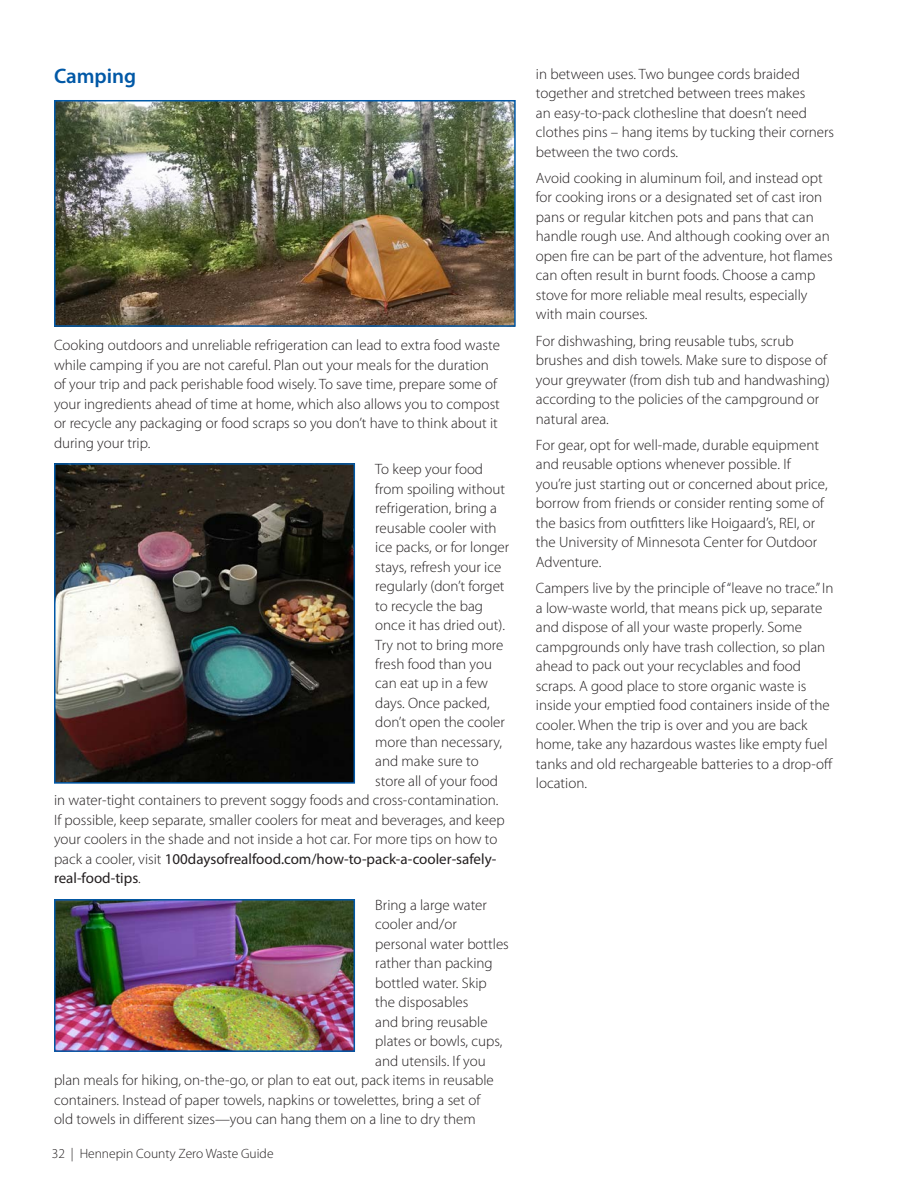
<style>
.page{position:relative;width:918px;height:1188px;background:#fff}
.page>*{position:absolute;margin:0;border:0;box-sizing:border-box;transform-origin:0 0}
.H3_Blue_Subhead{font:600 21px "Myriad Pro";color:#0158a6}
.Body_copy{font:300 15px/19.5px "Myriad Pro";color:#231f20}
.Body_copy-2{font:15px "Myriad Pro";color:#231f20}
.t1{font:300 13.5px "Myriad Pro";color:#231f20}
.s1{font-weight:300}
</style>
<div class="page">
<img style="left:57px;top:466px;width:295px;height:315px">
<div style="left:54px;top:463px;width:301px;height:321px;border:2px solid #0158a6"></div>
<img style="left:57px;top:103px;width:456px;height:221px">
<div style="left:54px;top:100px;width:462px;height:227px;border:2px solid #0158a6"></div>
<img style="left:57px;top:902px;width:295px;height:147px">
<div style="left:54px;top:899px;width:301px;height:153px;border:2px solid #0158a6"></div>
<p class="H3_Blue_Subhead" style="left:54px;top:63px;width:84px">Camping</p>
<p class="Body_copy" style="left:54px;top:336px;width:448px">Cooking outdoors and unreliable refrigeration can lead to extra food waste while camping if you are not careful. Plan out your meals for the duration of your trip and pack perishable food wisely. To save time, prepare some of your ingredients ahead of time at home, which also allows you to compost or recycle any packaging or food scraps so you don’t have to think about it during your trip.</p>
<p class="Body_copy" style="left:375px;top:460px;width:109px">To keep your food</p>
<p class="Body_copy" style="left:375px;top:479px;width:131px">from spoiling without</p>
<p class="Body_copy" style="left:375px;top:499px;width:123px">refrigeration, bring a</p>
<p class="Body_copy" style="left:375px;top:518px;width:123px">reusable cooler with</p>
<p class="Body_copy" style="left:375px;top:538px;width:135px">ice packs, or for longer</p>
<p class="Body_copy" style="left:375px;top:557px;width:128px">stays, refresh your ice</p>
<p class="Body_copy" style="left:375px;top:577px;width:131px">regularly (don’t forget</p>
<p class="Body_copy" style="left:375px;top:596px;width:109px">to recycle the bag</p>
<p class="Body_copy" style="left:375px;top:616px;width:131px">once it has dried out).</p>
<p class="Body_copy" style="left:375px;top:635px;width:130px">Try not to bring more</p>
<p class="Body_copy" style="left:375px;top:655px;width:118px">fresh food than you</p>
<p class="Body_copy" style="left:375px;top:674px;width:114px">can eat up in a few</p>
<p class="Body_copy" style="left:375px;top:694px;width:116px">days. Once packed,</p>
<p class="Body_copy" style="left:375px;top:713px;width:131px">don’t open the cooler</p>
<p class="Body_copy" style="left:375px;top:733px;width:128px">more than necessary,</p>
<p class="Body_copy" style="left:375px;top:752px;width:105px">and make sure to</p>
<p class="Body_copy" style="left:375px;top:772px;width:124px">store all of your food</p>
<p class="Body_copy" style="left:54px;top:791px;width:446px">in water-tight containers to prevent soggy foods and cross-contamination.</p>
<p class="Body_copy" style="left:54px;top:811px;width:452px">If possible, keep separate, smaller coolers for meat and beverages, and keep</p>
<p class="Body_copy" style="left:54px;top:830px;width:445px">your coolers in the shade and not inside a hot car. For more tips on how to</p>
<p class="Body_copy-2" style="left:54px;top:850px;width:444px"><span class="s1">pack a cooler, visit</span> 100daysofrealfood.com/how-to-pack-a-cooler-safely-</p>
<p class="Body_copy-2" style="left:54px;top:869px;width:88px">real-food-tips<span class="s1">.</span></p>
<p class="Body_copy" style="left:375px;top:895px;width:113px">Bring a large water</p>
<p class="Body_copy" style="left:375px;top:915px;width:83px">cooler and/or</p>
<p class="Body_copy" style="left:375px;top:934px;width:135px">personal water bottles</p>
<p class="Body_copy" style="left:375px;top:954px;width:119px">rather than packing</p>
<p class="Body_copy" style="left:375px;top:973px;width:113px">bottled water. Skip</p>
<p class="Body_copy" style="left:375px;top:993px;width:95px">the disposables</p>
<p class="Body_copy" style="left:375px;top:1012px;width:114px">and bring reusable</p>
<p class="Body_copy" style="left:375px;top:1032px;width:129px">plates or bowls, cups,</p>
<p class="Body_copy" style="left:375px;top:1051px;width:112px">and utensils. If you</p>
<p class="Body_copy" style="left:54px;top:1071px;width:441px">plan meals for hiking, on-the-go, or plan to eat out, pack items in reusable</p>
<p class="Body_copy" style="left:54px;top:1090px;width:428px">containers. Instead of paper towels, napkins or towelettes, bring a set of</p>
<p class="Body_copy" style="left:54px;top:1110px;width:423px">old towels in different sizes—you can hang them on a line to dry them</p>
<p class="t1" style="left:52px;top:1146px;width:223px">32 | Hennepin County Zero Waste Guide</p>
<p class="Body_copy" style="left:536px;top:64px;width:300px">in between uses. Two bungee cords braided together and stretched between trees makes<br>an easy-to-pack clothesline that doesn’t need clothes pins – hang items by tucking their corners between the two cords.</p>
<p class="Body_copy" style="left:536px;top:169px;width:298px">Avoid cooking in aluminum foil, and instead opt for cooking irons or a designated set of cast iron pans or regular kitchen pots and pans that can handle rough use. And although cooking over an open fire can be part of the adventure, hot flames can often result in burnt foods. Choose a camp stove for more reliable meal results, especially with main courses.</p>
<p class="Body_copy" style="left:536px;top:331px;width:295px">For dishwashing, bring reusable tubs, scrub brushes and dish towels. Make sure to dispose of your greywater (from dish tub and handwashing) according to the policies of the campground or natural area.</p>
<p class="Body_copy" style="left:536px;top:436px;width:293px">For gear, opt for well-made, durable equipment and reusable options whenever possible. If you’re just starting out or concerned about price, borrow from friends or consider renting some of the basics from outfitters like Hoigaard’s, REI, or the University of Minnesota Center for Outdoor Adventure.</p>
<p class="Body_copy" style="left:536px;top:579px;width:299px">Campers live by the principle of “leave no trace.” In a low-waste world, that means pick up, separate and dispose of all your waste properly. Some campgrounds only have trash collection, so plan ahead to pack out your recyclables and food scraps. A good place to store organic waste is inside your emptied food containers inside of the cooler. When the trip is over and you are back home, take any hazardous wastes like empty fuel tanks and old rechargeable batteries to a drop-off location.</p>
</div>
